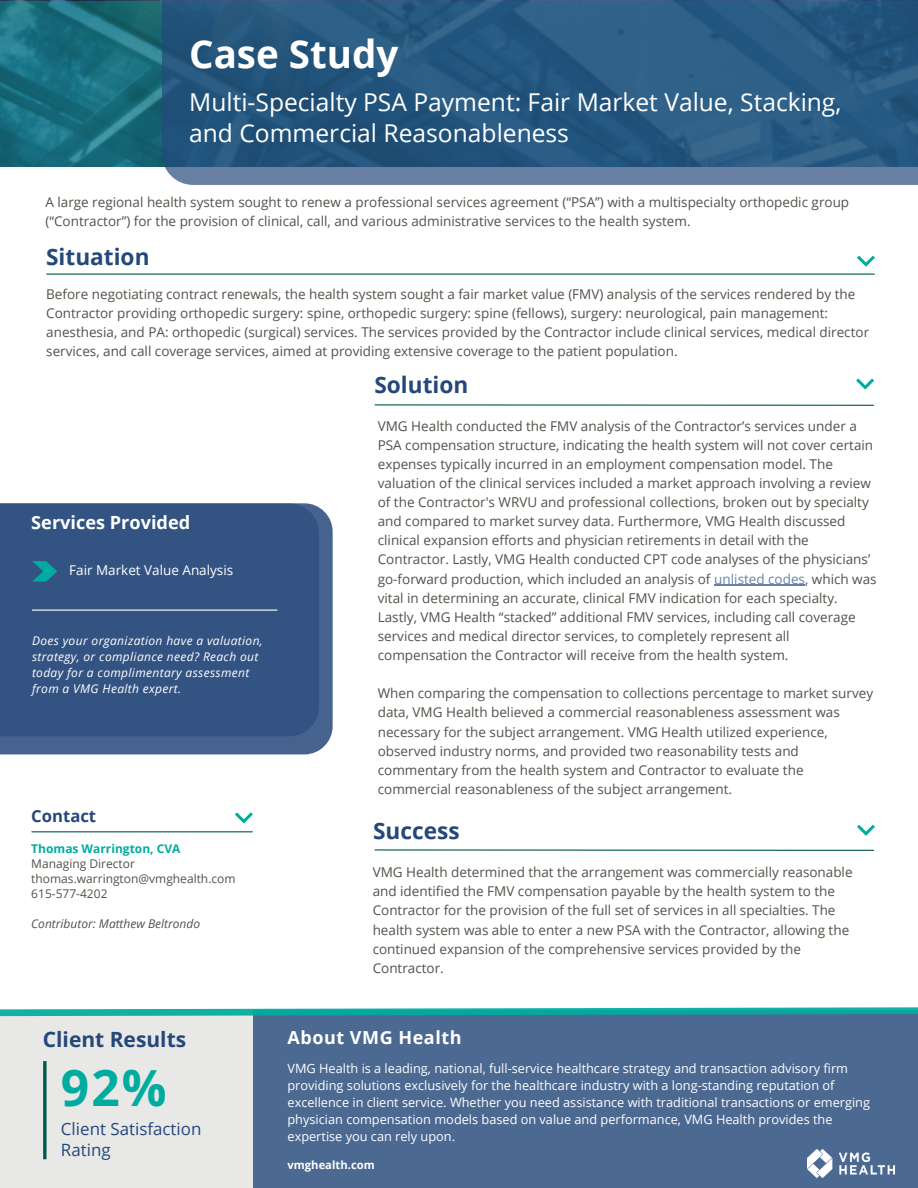
<style>
.page{position:relative;width:918px;height:1188px;background:#fff}
.page>*{position:absolute;margin:0;border:0;box-sizing:border-box;transform-origin:0 0}
.t1{font:700 49.8px "Open Sans";color:#00aca0}
.t2{font:700 38.55px "Open Sans";color:#fff}
.t3{font:24.6px/31.5px "Open Sans";color:#fff}
.t4{font:700 22.65px "Open Sans";color:#25487b}
.t5{font:700 21px "Open Sans";color:#25487b}
.t6{font:700 18.15px "Open Sans";color:#fff}
.t7{font:700 18px "Open Sans";letter-spacing:.03em;color:#fff}
.t8{font:16.95px/21.1px "Open Sans";color:#25487b}
.t9{font:700 16.65px "Open Sans";color:#25487b}
.t10{font:13.5px/19.2px "Open Sans";color:#51534a}
.t11{font:13.5px "Open Sans";color:#fff}
.t12{font:12.75px/17px "Open Sans";color:#fff}
.t13{font:italic 12px/16px "Open Sans";letter-spacing:.03em;color:#fff}
.t14{font:12px "Open Sans";color:#51534a}
.t15{font:italic 12px "Open Sans";color:#51534a}
.t16{font:700 12px "Open Sans";color:#00aca0}
.t17{font:700 11.25px "Open Sans";color:#fff}
.s1{color:#6681a4}
</style>
<div class="page">
<svg style="left:0;top:1px;width:162px;height:166px;background:#1a6e7d"></svg>
<svg style="left:162px;top:0;width:756px;height:185px;background:#2d5c83"></svg>
<div style="left:0;top:1011px;width:253px;height:177px;background:#e8e8e7"></div>
<div style="left:253px;top:1011px;width:665px;height:177px;background:#4c6992"></div>
<svg style="left:0;top:1007px;width:918px;height:10px"></svg>
<hr style="left:47px;top:274px;width:827px;height:1px;background:#00594c">
<svg style="left:856px;top:378px;width:18px;height:12px"></svg>
<hr style="left:375px;top:404px;width:499px;height:2px;background:#00594c">
<svg style="left:857px;top:256px;width:18px;height:11px"></svg>
<svg style="left:43px;top:1061px;width:4px;height:98px"></svg>
<img style="left:807px;top:1149px;width:88px;height:28px">
<hr style="left:714px;top:585px;width:91px;height:1px;background:#6681a4">
<div style="left:0;top:507px;width:332px;height:247px;background:#46638f"></div>
<div style="left:0;top:503px;width:319px;height:233px;background:#335383"></div>
<svg style="left:32px;top:561px;width:25px;height:21px"></svg>
<hr style="left:32px;top:610px;width:245px;height:1px;background:#fff">
<svg style="left:857px;top:825px;width:18px;height:11px"></svg>
<hr style="left:375px;top:849px;width:499px;height:2px;background:#00594c">
<svg style="left:235px;top:812px;width:18px;height:12px"></svg>
<hr style="left:32px;top:831px;width:220px;height:1px;background:#00594c">
<h2 class="t2" style="left:189px;top:27px;width:211px">Case Study</h2>
<h3 class="t3" style="left:189px;top:85px;width:654px">Multi-Specialty PSA Payment: Fair Market Value, Stacking, and Commercial Reasonableness</h3>
<h4 class="t10" style="left:45px;top:193px;width:805px">A large regional health system sought to renew a professional services agreement (“PSA”) with a multispecialty orthopedic group (“Contractor”) for the provision of clinical, call, and various administrative services to the health system.</h4>
<p class="t4" style="left:46px;top:240px;width:105px">Situation</p>
<p class="t10" style="left:46px;top:284px;width:824px">Before negotiating contract renewals, the health system sought a fair market value (FMV) analysis of the services rendered by the Contractor providing orthopedic surgery: spine, orthopedic surgery: spine (fellows), surgery: neurological, pain management: anesthesia, and PA: orthopedic (surgical) services. The services provided by the Contractor include clinical services, medical director services, and call coverage services, aimed at providing extensive coverage to the patient population.</p>
<p class="t6" style="left:31px;top:509px;width:160px">Services Provided</p>
<p class="t11" style="left:69px;top:560px;width:166px">Fair Market Value Analysis</p>
<p class="t13" style="left:32px;top:632px;width:232px">Does your organization have a valuation, strategy, or compliance need? Reach out today for a complimentary assessment from a VMG Health expert.</p>
<p class="t9" style="left:31px;top:805px;width:66px">Contact</p>
<p class="t16" style="left:31px;top:840px;width:151px">Thomas Warrington, CVA</p>
<h3 class="t14" style="left:31px;top:855px;width:105px">Managing Director</h3>
<p class="t14" style="left:31px;top:870px;width:206px">thomas.warrington@vmghealth.com</p>
<p class="t14" style="left:31px;top:885px;width:78px">615-577-4202</p>
<h6 class="t15" style="left:31px;top:915px;width:170px">Contributor: Matthew Beltrondo</h6>
<p class="t4" style="left:374px;top:369px;width:95px">Solution</p>
<h3 class="t10" style="left:378px;top:416px;width:500px">VMG Health conducted the FMV analysis of the Contractor’s services under a PSA compensation structure, indicating the health system will not cover certain expenses typically incurred in an employment compensation model. The valuation of the clinical services included a market approach involving a review of the Contractor's WRVU and professional collections, broken out by specialty and compared to market survey data. Furthermore, VMG Health discussed clinical expansion efforts and physician retirements in detail with the Contractor. Lastly, VMG Health conducted CPT code analyses of the physicians’ go-forward production, which included an analysis of <span class="s1">unlisted codes</span>, which was vital in determining an accurate, clinical FMV indication for each specialty.<br>Lastly, VMG Health “stacked” additional FMV services, including call coverage services and medical director services, to completely represent all compensation the Contractor will receive from the health system.</h3>
<p class="t10" style="left:378px;top:683px;width:497px">When comparing the compensation to collections percentage to market survey data, VMG Health believed a commercial reasonableness assessment was necessary for the subject arrangement. VMG Health utilized experience, observed industry norms, and provided two reasonability tests and commentary from the health system and Contractor to evaluate the commercial reasonableness of the subject arrangement.</p>
<p class="t4" style="left:373px;top:815px;width:88px">Success</p>
<p class="t10" style="left:373px;top:862px;width:481px">VMG Health determined that the arrangement was commercially reasonable and identified the FMV compensation payable by the health system to the Contractor for the provision of the full set of services in all specialties. The health system was able to enter a new PSA with the Contractor, allowing the continued expansion of the comprehensive services provided by the Contractor.</p>
<h6 class="t5" style="left:43px;top:1025px;width:145px">Client Results</h6>
<p class="t7" style="left:288px;top:1025px;width:176px">About VMG Health</p>
<p class="t12" style="left:288px;top:1060px;width:584px">VMG Health is a leading, national, full-service healthcare strategy and transaction advisory firm providing solutions exclusively for the healthcare industry with a long-standing reputation of excellence in client service. Whether you need assistance with traditional transactions or emerging physician compensation models based on value and performance, VMG Health provides the expertise you can rely upon.</p>
<p class="t1" style="left:61px;top:1053px;width:107px">92%</p>
<p class="t8" style="left:61px;top:1118px;width:142px">Client Satisfaction<br>Rating</p>
<h6 class="t17" style="left:288px;top:1157px;width:89px">vmghealth.com</h6>
</div>
